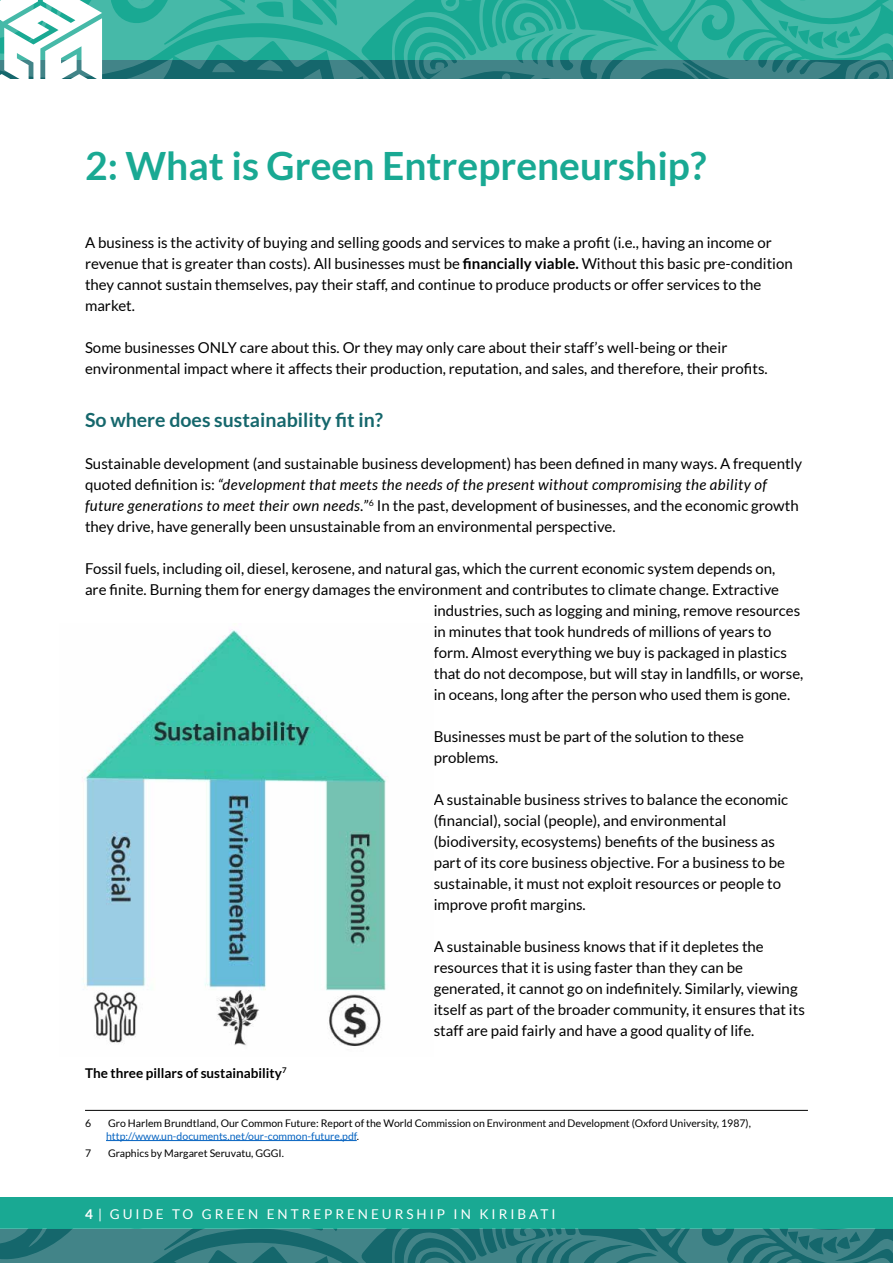
<style>
.page{position:relative;width:893px;height:1263px;background:#fff}
.page>*{position:absolute;margin:0;border:0;box-sizing:border-box;transform-origin:0 0}
.t1{font:700 39px "Lato";color:#19a993}
.t2{font:700 19.5px "Lato";color:#15676c}
.t3{font:15px/21px "Lato";color:#000}
.t4{font:13.5px "Lato";letter-spacing:.22em;color:#fff}
.t5{font:700 13.5px "Lato";color:#000}
.t6{font:10.5px/12.6px "Lato";color:#000}
.s1{font-weight:700}
.s2{font-style:italic}
.s3{color:#0563c1}
</style>
<div class="page">
<div style="left:0;top:1197px;width:893px;height:55px;background:#19a993"></div>
<svg style="left:397px;top:60px;width:343px;height:19px;background:#337a7e"></svg>
<svg style="left:501px;top:73px;width:9px;height:6px"></svg>
<svg style="left:0;top:1229px;width:893px;height:34px;background:#2e777b"></svg>
<svg style="left:397px;top:0;width:343px;height:60px;background:#2fb09d"></svg>
<svg style="left:740px;top:0;width:153px;height:79px;background:#33a597"></svg>
<svg style="left:0;top:0;width:397px;height:79px"></svg>
<hr style="left:85px;top:1110px;width:723px;height:1px;background:#000">
<hr style="left:106px;top:1140px;width:251px;height:1px;background:#0563c1">
<img style="left:82px;top:629px;width:304px;height:417px">
<h1 class="t1" style="left:85px;top:144px;width:623px">2: What is Green Entrepreneurship?</h1>
<p class="t3" style="left:85px;top:232px;width:709px">A business is the activity of buying and selling goods and services to make a profit (i.e., having an income or revenue that is greater than costs). All businesses must be <span class="s1">financially viable.</span> Without this basic pre-condition they cannot sustain themselves, pay their staff, and continue to produce products or offer services to the market.</p>
<p class="t3" style="left:85px;top:337px;width:684px">Some businesses ONLY care about this. Or they may only care about their staff’s well-being or their environmental impact where it affects their production, reputation, and sales, and therefore, their profits.</p>
<h2 class="t2" style="left:85px;top:408px;width:299px">So where does sustainability fit in?</h2>
<p class="t3" style="left:85px;top:453px;width:719px">Sustainable development (and sustainable business development) has been defined in many ways. A frequently quoted definition is: <span class="s2">“development that meets the needs of the present without compromising the ability of future generations to meet their own needs.”</span><sup>6</sup> In the past, development of businesses, and the economic growth they drive, have generally been unsustainable from an environmental perspective.</p>
<p class="t3" style="left:85px;top:558px;width:692px">Fossil fuels, including oil, diesel, kerosene, and natural gas, which the current economic system depends on,</p>
<p class="t3" style="left:85px;top:579px;width:695px">are finite. Burning them for energy damages the environment and contributes to climate change. Extractive</p>
<p class="t3" style="left:434px;top:600px;width:368px">industries, such as logging and mining, remove resources</p>
<p class="t3" style="left:434px;top:621px;width:339px">in minutes that took hundreds of millions of years to</p>
<p class="t3" style="left:434px;top:642px;width:355px">form. Almost everything we buy is packaged in plastics</p>
<p class="t3" style="left:434px;top:663px;width:371px">that do not decompose, but will stay in landfills, or worse,</p>
<p class="t3" style="left:434px;top:684px;width:358px">in oceans, long after the person who used them is gone.</p>
<p class="t3" style="left:434px;top:726px;width:312px">Businesses must be part of the solution to these problems.</p>
<p class="t3" style="left:434px;top:789px;width:356px">A sustainable business strives to balance the economic (financial), social (people), and environmental (biodiversity, ecosystems) benefits of the business as part of its core business objective. For a business to be sustainable, it must not exploit resources or people to improve profit margins.</p>
<p class="t3" style="left:434px;top:936px;width:373px">A sustainable business knows that if it depletes the resources that it is using faster than they can be generated, it cannot go on indefinitely. Similarly, viewing itself as part of the broader community, it ensures that its staff are paid fairly and have a good quality of life.</p>
<p class="t5" style="left:85px;top:1065px;width:203px">The three pillars of sustainability<sup>7</sup></p>
<p class="t6" style="left:85px;top:1117px;width:8px">6</p>
<p class="t6" style="left:106px;top:1117px;width:646px">Gro Harlem Brundtland, Our Common Future: Report of the World Commission on Environment and Development (Oxford University, 1987), <span class="s3">http://www.un-documents.net/our-common-future.pdf</span>.</p>
<p class="t6" style="left:85px;top:1146px;width:8px">7</p>
<p class="t6" style="left:108px;top:1146px;width:178px">Graphics by Margaret Seruvatu, GGGI.</p>
<p class="t4" style="left:85px;top:1206px;width:472px"><span class="s1">4</span> | GUIDE TO GREEN ENTREPRENEURSHIP IN KIRIBATI</p>
</div>
